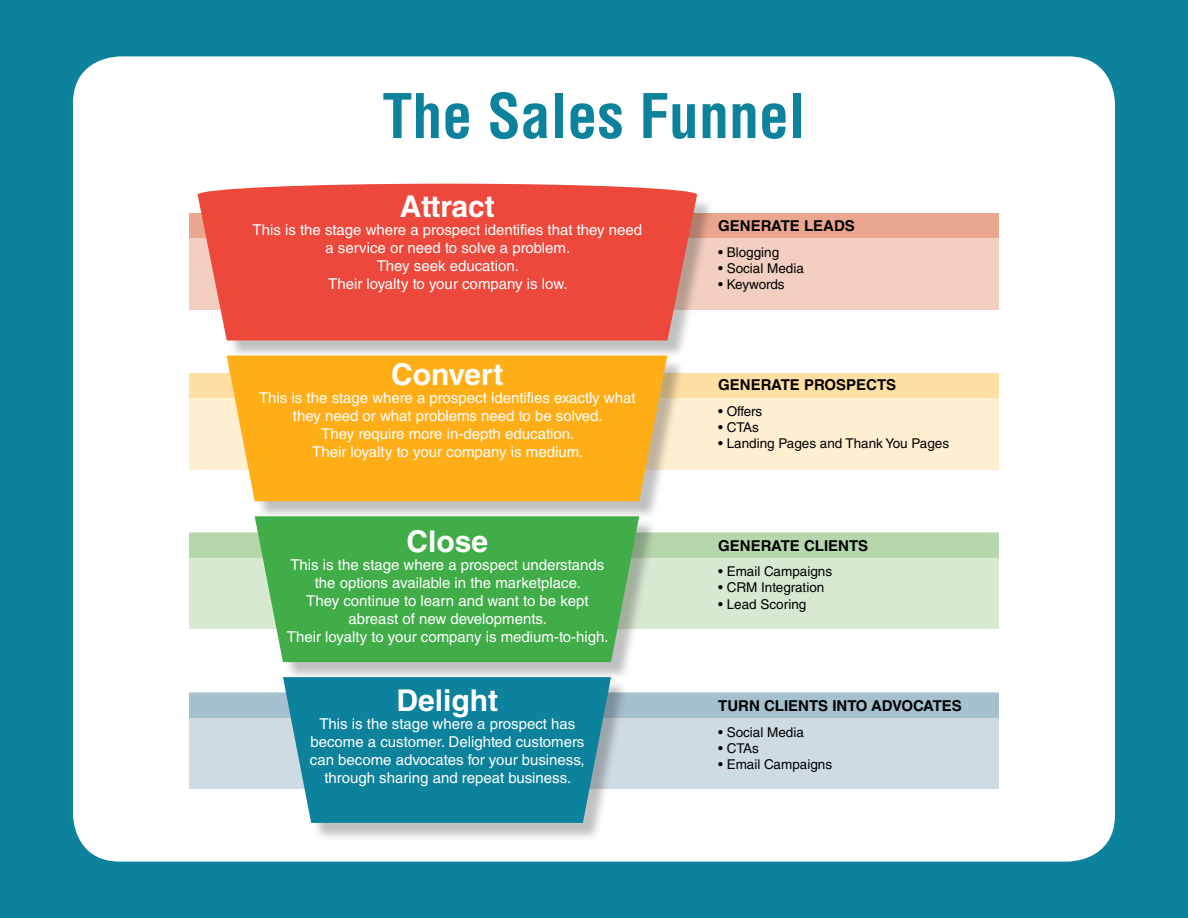
<style>
.page{position:relative;width:1188px;height:918px;background:#0d829d}
.page>*{position:absolute;margin:0;border:0;box-sizing:border-box;transform-origin:0 0}
.t1{font:700 condensed 60px "Helvetica LT Std";color:#0d829d}
.t2{font:700 30px "Helvetica LT Std";color:#fff}
.t3{font:15px/18px "Helvetica LT Std";color:#fff;text-align:center}
.t4{font:700 15px "Helvetica LT Std";color:#000}
.t5{font:13.5px "Helvetica LT Std";color:#000}
</style>
<div class="page">
<div style="left:73px;top:56px;width:1042px;height:806px;background:#fff;border-radius:47px"></div>
<div style="left:189px;top:693px;width:810px;height:96px;background:#cfdbe3"></div>
<div style="left:189px;top:693px;width:810px;height:24px;background:#a5c0ce"></div>
<div style="left:189px;top:533px;width:810px;height:96px;background:#d8e9d2"></div>
<div style="left:189px;top:533px;width:810px;height:25px;background:#b6d6ac"></div>
<div style="left:189px;top:373px;width:810px;height:96px;background:#ffefd1"></div>
<div style="left:189px;top:373px;width:810px;height:25px;background:#ffdfa3"></div>
<div style="left:189px;top:213px;width:810px;height:96px;background:#f3cfc1"></div>
<div style="left:189px;top:213px;width:810px;height:25px;background:#eaa68f"></div>
<div style="left:200px;top:197px;width:515px;height:163px;background:#000;opacity:.25"></div>
<svg style="left:198px;top:196px;width:499px;height:145px;background:#eb5044"></svg>
<div style="left:229px;top:358px;width:457px;height:162px;background:#000;opacity:.25"></div>
<div style="left:227px;top:356px;width:440px;height:145px;background:#ffae18"></div>
<div style="left:257px;top:519px;width:400px;height:162px;background:#000;opacity:.25"></div>
<svg style="left:255px;top:516px;width:384px;height:146px;background:#4bb053"></svg>
<div style="left:286px;top:679px;width:343px;height:163px;background:#000;opacity:.25"></div>
<svg style="left:283px;top:677px;width:328px;height:146px;background:#1d89a2"></svg>
<div style="left:198px;top:184px;width:499px;height:22px;background:#ec483b;border-radius:50%"></div>
<h1 class="t1" style="left:382px;top:79px;width:425px">The Sales Funnel</h1>
<h2 class="t2" style="left:400px;top:188px;width:97px">Attract</h2>
<p class="t3" style="left:253px;top:221px;width:391px">This is the stage where a prospect identifies that they need a service or need to solve a problem.<br>They seek education.<br>Their loyalty to your company is low.</p>
<h2 class="t2" style="left:391px;top:356px;width:114px">Convert</h2>
<p class="t3" style="left:259px;top:388px;width:378px">This is the stage where a prospect identifies exactly what they need or what problems need to be solved.<br>They require more in-depth education.<br>Their loyalty to your company is medium.</p>
<h2 class="t2" style="left:407px;top:524px;width:83px">Close</h2>
<p class="t3" style="left:287px;top:556px;width:323px">This is the stage where a prospect understands the options available in the marketplace.<br>They continue to learn and want to be kept abreast of new developments.<br>Their loyalty to your company is medium-to-high.</p>
<h2 class="t2" style="left:397px;top:682px;width:103px">Delight</h2>
<p class="t3" style="left:310px;top:714px;width:276px">This is the stage where a prospect has become a customer. Delighted customers can become advocates for your business, through sharing and repeat business.</p>
<p class="t4" style="left:718px;top:217px;width:138px">GENERATE LEADS</p>
<p class="t5" style="left:718px;top:244px;width:63px">• Blogging</p>
<p class="t5" style="left:718px;top:260px;width:87px">• Social Media</p>
<p class="t5" style="left:718px;top:276px;width:68px">• Keywords</p>
<p class="t4" style="left:718px;top:376px;width:180px">GENERATE PROSPECTS</p>
<p class="t5" style="left:718px;top:403px;width:46px">• Offers</p>
<p class="t5" style="left:718px;top:419px;width:42px">• CTAs</p>
<p class="t5" style="left:718px;top:435px;width:233px">• Landing Pages and Thank You Pages</p>
<p class="t4" style="left:718px;top:537px;width:152px">GENERATE CLIENTS</p>
<p class="t5" style="left:718px;top:564px;width:115px">• Email Campaigns</p>
<p class="t5" style="left:718px;top:580px;width:108px">• CRM Integration</p>
<p class="t5" style="left:718px;top:596px;width:90px">• Lead Scoring</p>
<p class="t4" style="left:718px;top:697px;width:245px">TURN CLIENTS INTO ADVOCATES</p>
<p class="t5" style="left:718px;top:724px;width:87px">• Social Media</p>
<p class="t5" style="left:718px;top:740px;width:42px">• CTAs</p>
<p class="t5" style="left:718px;top:756px;width:115px">• Email Campaigns</p>
</div>
